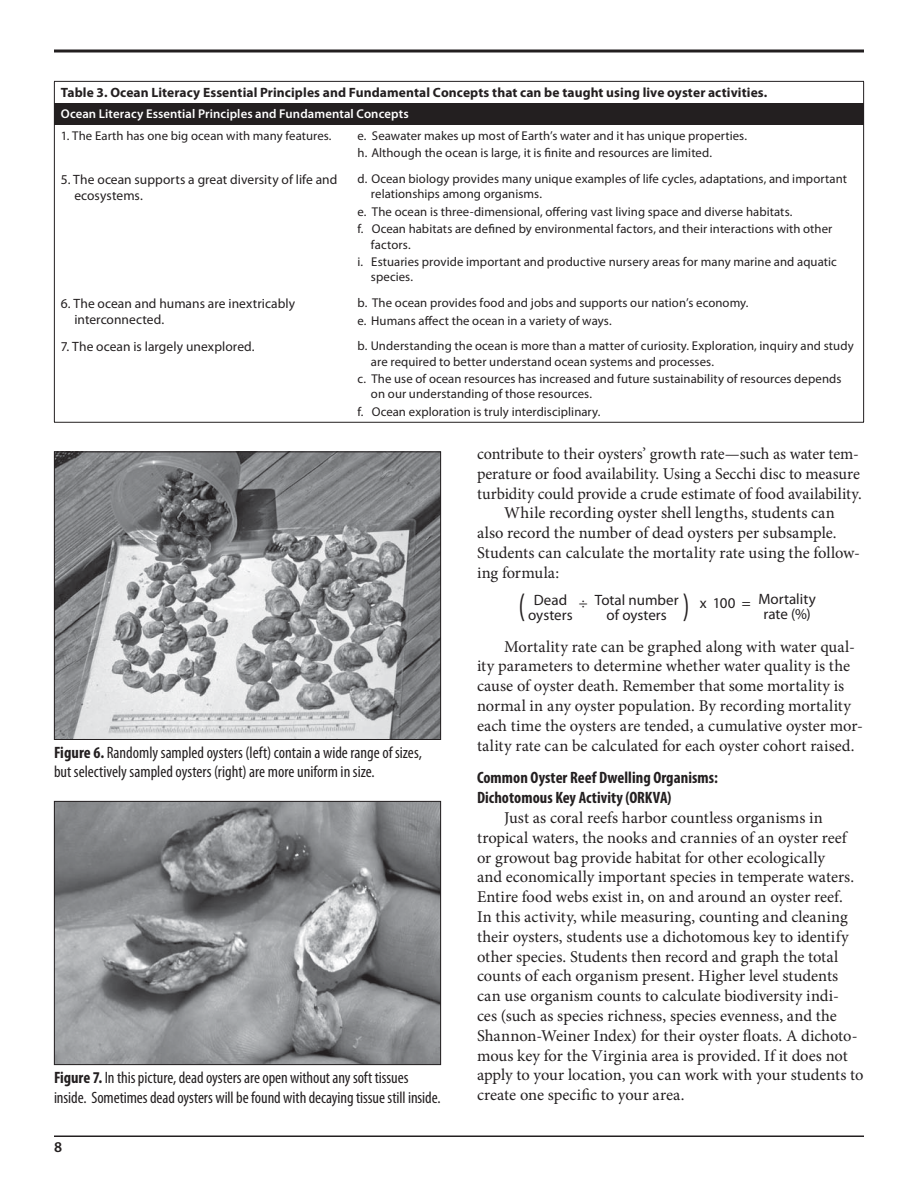
<style>
.page{position:relative;width:918px;height:1188px;background:#fff}
.page>*{position:absolute;margin:0;border:0;box-sizing:border-box;transform-origin:0 0}
.t1{font:33.75px "Myriad Pro";color:#231f20;scale:.64 1}
.t2{font:16.5px/19.8px "Minion Pro";color:#231f20}
.t3{font:condensed 16.5px/19.8px "Myriad Pro";letter-spacing:-.005em;color:#231f20}
.t4{font:700 condensed 16.5px/19.8px "Myriad Pro";letter-spacing:.005em;color:#231f20}
.t5{font:15px/15px "Myriad Pro";color:#231f20;text-align:center}
.t6{font:600 15px "Myriad Pro";color:#231f20}
.t7{font:13.5px/16.2px "Myriad Pro";color:#231f20}
.t8{font:700 13.5px "Myriad Pro";letter-spacing:.01em;color:#231f20}
.t9{font:12.75px/17.4px "Myriad Pro";letter-spacing:.005em;color:#231f20}
.t10{font:600 12.75px "Myriad Pro";letter-spacing:.005em;color:#fff}
.s1{font-weight:700}
</style>
<div class="page">
<hr style="left:54px;top:1136px;width:810px;height:1px;background:#231f20">
<hr style="left:54px;top:50px;width:810px;height:2px;background:#231f20">
<img style="left:56px;top:454px;width:383px;height:284px">
<div style="left:54px;top:452px;width:387px;height:288px;border:1px solid #231f20"></div>
<img style="left:56px;top:803px;width:383px;height:260px">
<div style="left:54px;top:801px;width:387px;height:264px;border:1px solid #231f20"></div>
<div style="left:54px;top:103px;width:810px;height:22px;background:#231f20"></div>
<hr style="left:54px;top:81px;width:297px;height:1px;background:#231f20">
<hr style="left:351px;top:81px;width:513px;height:1px;background:#231f20">
<svg style="left:54px;top:82px;width:1px;height:21px"></svg>
<svg style="left:863px;top:82px;width:1px;height:21px"></svg>
<hr style="left:54px;top:125px;width:1px;height:43px;background:#231f20">
<hr style="left:863px;top:125px;width:1px;height:43px;background:#231f20">
<hr style="left:54px;top:168px;width:1px;height:124px;background:#231f20">
<hr style="left:863px;top:168px;width:1px;height:124px;background:#231f20">
<hr style="left:54px;top:292px;width:1px;height:43px;background:#231f20">
<hr style="left:863px;top:292px;width:1px;height:43px;background:#231f20">
<hr style="left:54px;top:335px;width:1px;height:87px;background:#231f20">
<hr style="left:863px;top:335px;width:1px;height:87px;background:#231f20">
<hr style="left:54px;top:422px;width:297px;height:1px;background:#231f20">
<hr style="left:351px;top:422px;width:513px;height:1px;background:#231f20">
<p class="t8" style="left:61px;top:87px;width:708px">Table 3. Ocean Literacy Essential Principles and Fundamental Concepts that can be taught using live oyster activities.</p>
<p class="t10" style="left:61px;top:109px;width:349px">Ocean Literacy Essential Principles and Fundamental Concepts</p>
<p class="t9" style="left:61px;top:128px;width:272px">1. The Earth has one big ocean with many features.</p>
<p class="t9" style="left:357px;top:128px;width:391px">e. Seawater makes up most of Earth’s water and it has unique properties. h. Although the ocean is large, it is finite and resources are limited.</p>
<p class="t7" style="left:74px;top:172px;width:265px;text-indent:-14px">5. The ocean supports a great diversity of life and ecosystems.</p>
<p class="t9" style="left:371px;top:172px;width:478px;line-height:15.3px;text-indent:-13px">d. Ocean biology provides many unique examples of life cycles, adaptations, and important relationships among organisms.</p>
<p class="t9" style="left:357px;top:204px;width:476px">e. The ocean is three-dimensional, offering vast living space and diverse habitats.<br>f. Ocean habitats are defined by environmental factors, and their interactions with other</p>
<p class="t9" style="left:357px;top:236px;width:481px;text-indent:13px">factors.<br>i. Estuaries provide important and productive nursery areas for many marine and aquatic</p>
<p class="t9" style="left:371px;top:269px;width:44px">species.</p>
<p class="t7" style="left:74px;top:296px;width:222px;text-indent:-14px">6. The ocean and humans are inextricably interconnected.</p>
<p class="t9" style="left:357px;top:295px;width:393px">b. The ocean provides food and jobs and supports our nation’s economy. e. Humans affect the ocean in a variety of ways.</p>
<p class="t7" style="left:61px;top:339px;width:195px">7. The ocean is largely unexplored.</p>
<p class="t9" style="left:371px;top:339px;width:484px;line-height:15.3px;text-indent:-13px">b. Understanding the ocean is more than a matter of curiosity. Exploration, inquiry and study are required to better understand ocean systems and processes.</p>
<p class="t9" style="left:371px;top:372px;width:472px;line-height:15.3px;text-indent:-14px">c. The use of ocean resources has increased and future sustainability of resources depends on our understanding of those resources.</p>
<p class="t9" style="left:357px;top:404px;width:245px">f. Ocean exploration is truly interdisciplinary.</p>
<p class="t2" style="left:477px;top:445px;width:383px">contribute to their oysters’ growth rate—such as water tem-</p>
<p class="t2" style="left:477px;top:465px;width:384px">perature or food availability. Using a Secchi disc to measure</p>
<p class="t2" style="left:477px;top:485px;width:386px">turbidity could provide a crude estimate of food availability.</p>
<p class="t2" style="left:504px;top:505px;width:332px">While recording oyster shell lengths, students can</p>
<p class="t2" style="left:477px;top:524px;width:361px">also record the number of dead oysters per subsample.</p>
<p class="t2" style="left:477px;top:544px;width:384px">Students can calculate the mortality rate using the follow-</p>
<p class="t2" style="left:477px;top:564px;width:84px">ing formula:</p>
<p class="t3" style="left:54px;top:743px;width:369px"><span class="s1">Figure 6.</span> Randomly sampled oysters (left) contain a wide range of sizes, but selectively sampled oysters (right) are more uniform in size.</p>
<p class="t3" style="left:54px;top:1068px;width:388px"><span class="s1">Figure 7.</span> In this picture, dead oysters are open without any soft tissues inside. Sometimes dead oysters will be found with decaying tissue still inside.</p>
<p class="t6" style="left:54px;top:1141px;width:10px">8</p>
<p class="t5" style="left:528px;top:593px;width:46px">Dead oysters</p>
<p class="t5" style="left:595px;top:593px;width:85px">Total number of oysters</p>
<p class="t5" style="left:764px;top:592px;width:54px;text-align:left;text-indent:-64px">x 100 = Mortality rate (%)</p>
<h1 class="t1" style="left:519px;top:593px;width:11px">(</h1>
<h1 class="t1" style="left:683px;top:593px;width:11px">)</h1>
<p class="t5" style="left:579px;top:597px;width:10px">÷</p>
<p class="t2" style="left:477px;top:638px;width:388px;text-indent:27px">Mortality rate can be graphed along with water qual&shy;ity parameters to determine whether water quality is the cause of oyster death. Remember that some mortality is normal in any oyster population. By recording mortality each time the oysters are tended, a cumulative oyster mor&shy;tality rate can be calculated for each oyster cohort raised.</p>
<p class="t4" style="left:477px;top:769px;width:242px">Common Oyster Reef Dwelling Organisms:<br>Dichotomous Key Activity (ORKVA)</p>
<p class="t2" style="left:477px;top:809px;width:388px;text-indent:27px">Just as coral reefs harbor countless organisms in tropical waters, the nooks and crannies of an oyster reef or growout bag provide habitat for other ecologically<br>and economically important species in temperate waters.<br>Entire food webs exist in, on and around an oyster reef.<br>In this activity, while measuring, counting and cleaning their oysters, students use a dichotomous key to identify other species. Students then record and graph the total counts of each organism present. Higher level students can use organism counts to calculate biodiversity indi-<br>ces (such as species richness, species evenness, and the Shannon-Weiner Index) for their oyster floats. A dichoto&shy;mous key for the Virginia area is provided. If it does not apply to your location, you can work with your students to create one specific to your area.</p>
</div>
